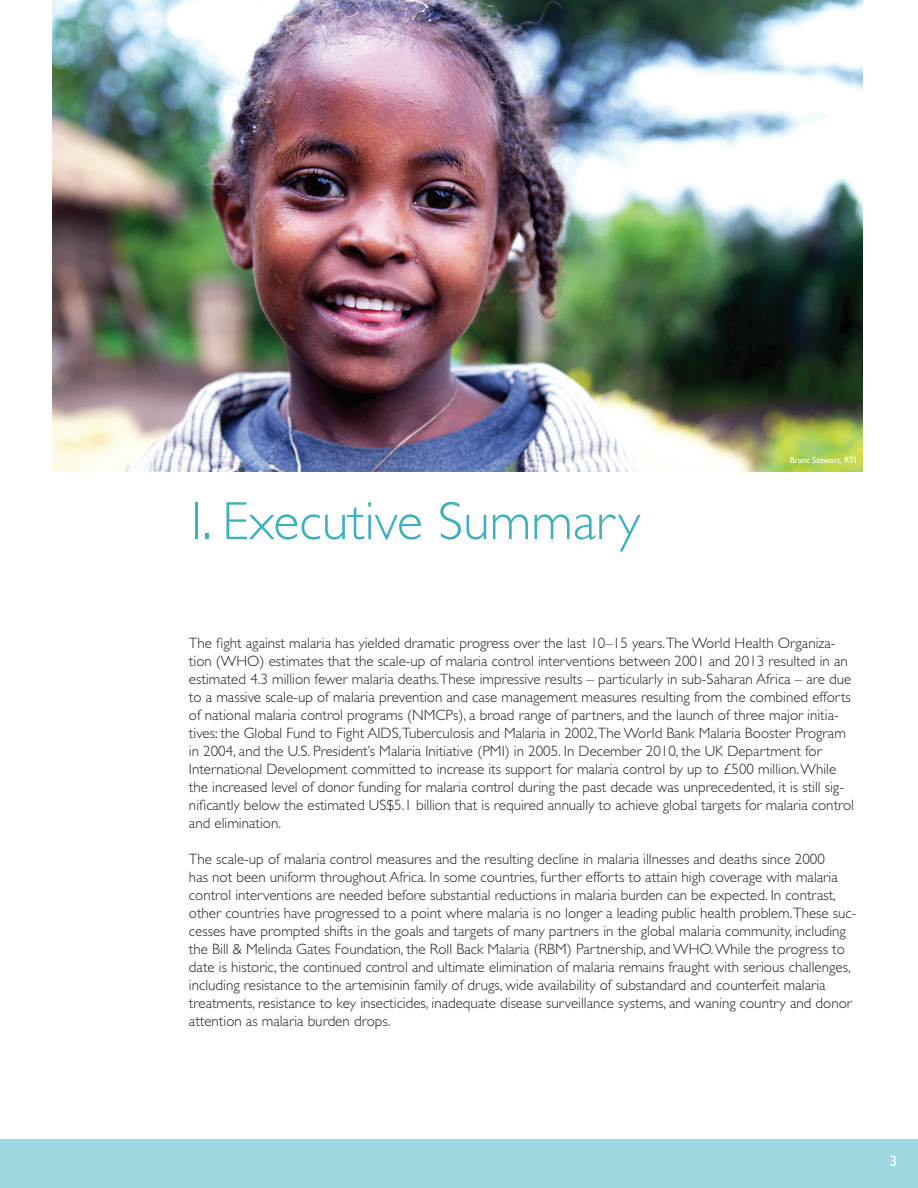
<style>
.page{position:relative;width:918px;height:1188px;background:#fff}
.page>*{position:absolute;margin:0;border:0;box-sizing:border-box;transform-origin:0 0}
.t1{font:300 54px "Gill Sans";color:#3cafc1}
.body{font:300 15px/18px "Gill Sans";color:#231f20}
.t2{font:15px "Gill Sans";color:#fff}
.credit{font:9px "Gill Sans";color:#fff}
</style>
<div class="page">
<div style="left:0;top:1139px;width:918px;height:49px;background:#9ed7e0"></div>
<img style="left:53px;top:0;width:810px;height:472px">
<p class="t1" style="left:191px;top:491px;width:451px">I. Executive Summary</p>
<p class="credit" style="left:790px;top:455px;width:68px">Brant Stewart, RTI</p>
<p class="body" style="left:189px;top:634px;width:667px">The fight against malaria has yielded dramatic progress over the last 10–15 years. The World Health Organiza&shy;tion (WHO) estimates that the scale-up of malaria control interventions between 2001 and 2013 resulted in an estimated 4.3 million fewer malaria deaths. These impressive results – particularly in sub-Saharan Africa – are due to a massive scale-up of malaria prevention and case management measures resulting from the combined efforts of national malaria control programs (NMCPs), a broad range of partners, and the launch of three major initia&shy;tives: the Global Fund to Fight AIDS,Tuberculosis and Malaria in 2002,The World Bank Malaria Booster Program in 2004, and the U.S. President’s Malaria Initiative (PMI) in 2005. In December 2010, the UK Department for International Development committed to increase its support for malaria control by up to £500 million. While the increased level of donor funding for malaria control during the past decade was unprecedented, it is still sig&shy;nificantly below the estimated US$5.1 billion that is required annually to achieve global targets for malaria control and elimination.</p>
<p class="body" style="left:189px;top:850px;width:669px">The scale-up of malaria control measures and the resulting decline in malaria illnesses and deaths since 2000<br>has not been uniform throughout Africa. In some countries, further efforts to attain high coverage with malaria control interventions are needed before substantial reductions in malaria burden can be expected. In contrast, other countries have progressed to a point where malaria is no longer a leading public health problem. These suc&shy;cesses have prompted shifts in the goals and targets of many partners in the global malaria community, including the Bill &amp; Melinda Gates Foundation, the Roll Back Malaria (RBM) Partnership, and WHO. While the progress to date is historic, the continued control and ultimate elimination of malaria remains fraught with serious challenges, including resistance to the artemisinin family of drugs, wide availability of substandard and counterfeit malaria treatments, resistance to key insecticides, inadequate disease surveillance systems, and waning country and donor attention as malaria burden drops.</p>
<p class="t2" style="left:890px;top:1153px;width:9px">3</p>
</div>
